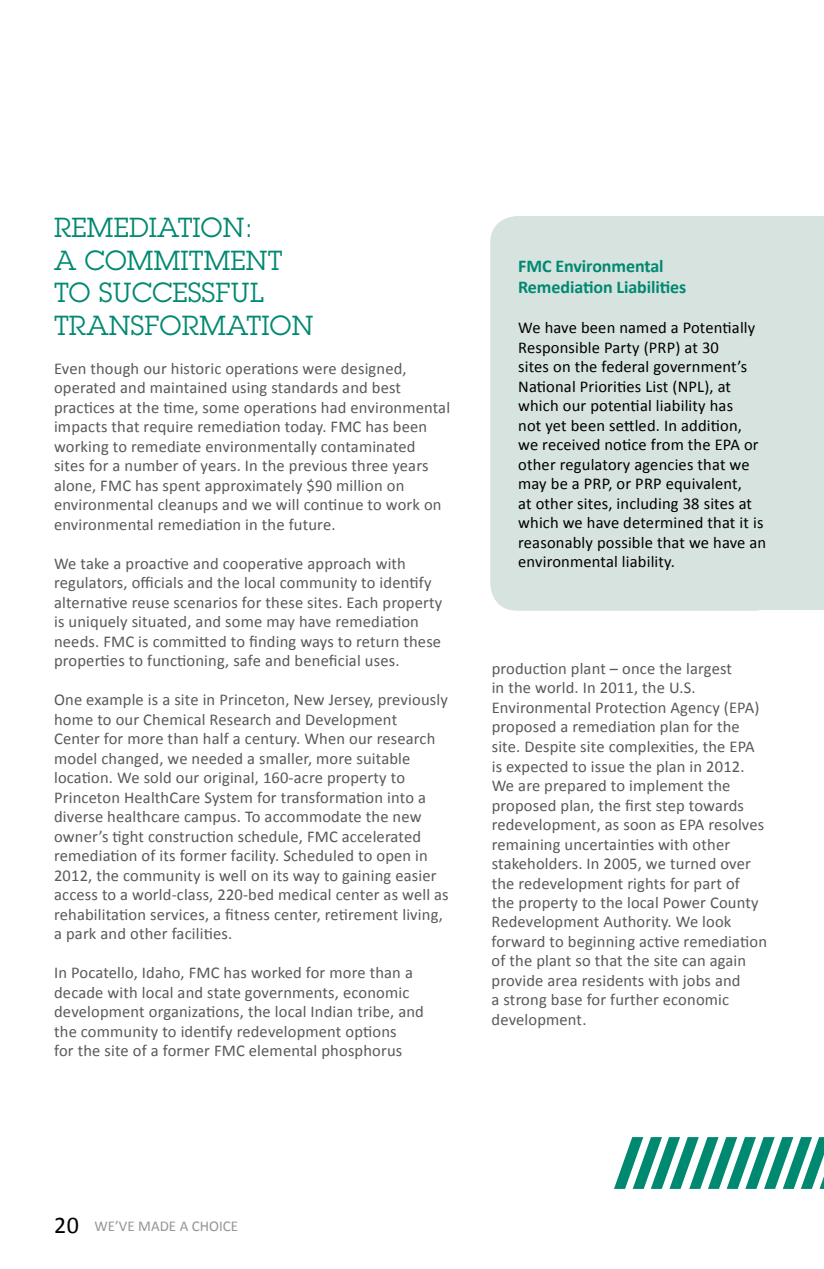
<style>
.page{position:relative;width:824px;height:1269px;background:#fff}
.page>*{position:absolute;margin:0;border:0;box-sizing:border-box;transform-origin:0 0}
.t1{font:27px/32.4px "Lubalin Graph";letter-spacing:.01em;color:#008971}
.t2{font:24px "Calibri";color:#000}
.t3{font:700 18px/21px "Calibri";letter-spacing:-.005em;color:#008971}
.t4{font:16.5px/19.5px "Calibri";letter-spacing:.01em;color:#58595b}
.t5{font:16.5px/19.5px "Calibri";letter-spacing:.01em;color:#000}
.t6{font:15px "Calibri";color:#939598}
</style>
<div class="page">
<div style="left:490px;top:216px;width:334px;height:395px;background:#d7e3df"></div>
<svg style="left:614px;top:1137px;width:210px;height:52px"></svg>
<h1 class="t1" style="left:54px;top:214px;width:261px">REMEDIATION:<br>A COMMITMENT<br>TO SUCCESSFUL<br>TRANSFORMATION</h1>
<p class="t4" style="left:54px;top:358px;width:397px">Even though our historic operations were designed, operated and maintained using standards and best practices at the time, some operations had environmental impacts that require remediation today. FMC has been working to remediate environmentally contaminated sites for a number of years. In the previous three years alone, FMC has spent approximately $90 million on environmental cleanups and we will continue to work on environmental remediation in the future.</p>
<p class="t4" style="left:54px;top:553px;width:389px">We take a proactive and cooperative approach with regulators, officials and the local community to identify alternative reuse scenarios for these sites. Each property is uniquely situated, and some may have remediation needs. FMC is committed to finding ways to return these properties to functioning, safe and beneficial uses.</p>
<p class="t4" style="left:54px;top:690px;width:396px">One example is a site in Princeton, New Jersey, previously home to our Chemical Research and Development<br>Center for more than half a century. When our research model changed, we needed a smaller, more suitable location. We sold our original, 160-acre property to Princeton HealthCare System for transformation into a diverse healthcare campus. To accommodate the new owner’s tight construction schedule, FMC accelerated remediation of its former facility. Scheduled to open in 2012, the community is well on its way to gaining easier access to a world-class, 220-bed medical center as well as rehabilitation services, a fitness center, retirement living, a park and other facilities.</p>
<p class="t4" style="left:54px;top:963px;width:371px">In Pocatello, Idaho, FMC has worked for more than a decade with local and state governments, economic development organizations, the local Indian tribe, and the community to identify redevelopment options<br>for the site of a former FMC elemental phosphorus</p>
<p class="t3" style="left:518px;top:255px;width:170px">FMC Environmental<br>Remediation Liabilities</p>
<p class="t5" style="left:518px;top:318px;width:249px">We have been named a Potentially Responsible Party (PRP) at 30<br>sites on the federal government’s National Priorities List (NPL), at which our potential liability has<br>not yet been settled. In addition,<br>we received notice from the EPA or other regulatory agencies that we may be a PRP, or PRP equivalent,<br>at other sites, including 38 sites at which we have determined that it is reasonably possible that we have an environmental liability.</p>
<p class="t4" style="left:491px;top:659px;width:277px">production plant – once the largest<br>in the world. In 2011, the U.S.<br>Environmental Protection Agency (EPA) proposed a remediation plan for the site. Despite site complexities, the EPA is expected to issue the plan in 2012.<br>We are prepared to implement the proposed plan, the first step towards redevelopment, as soon as EPA resolves remaining uncertainties with other stakeholders. In 2005, we turned over the redevelopment rights for part of<br>the property to the local Power County Redevelopment Authority. We look forward to beginning active remediation of the plant so that the site can again provide area residents with jobs and<br>a strong base for further economic development.</p>
<h2 class="t2" style="left:54px;top:1210px;width:26px">20</h2>
<p class="t6" style="left:94px;top:1216px;width:145px">WE’VE MADE A CHOICE</p>
</div>
